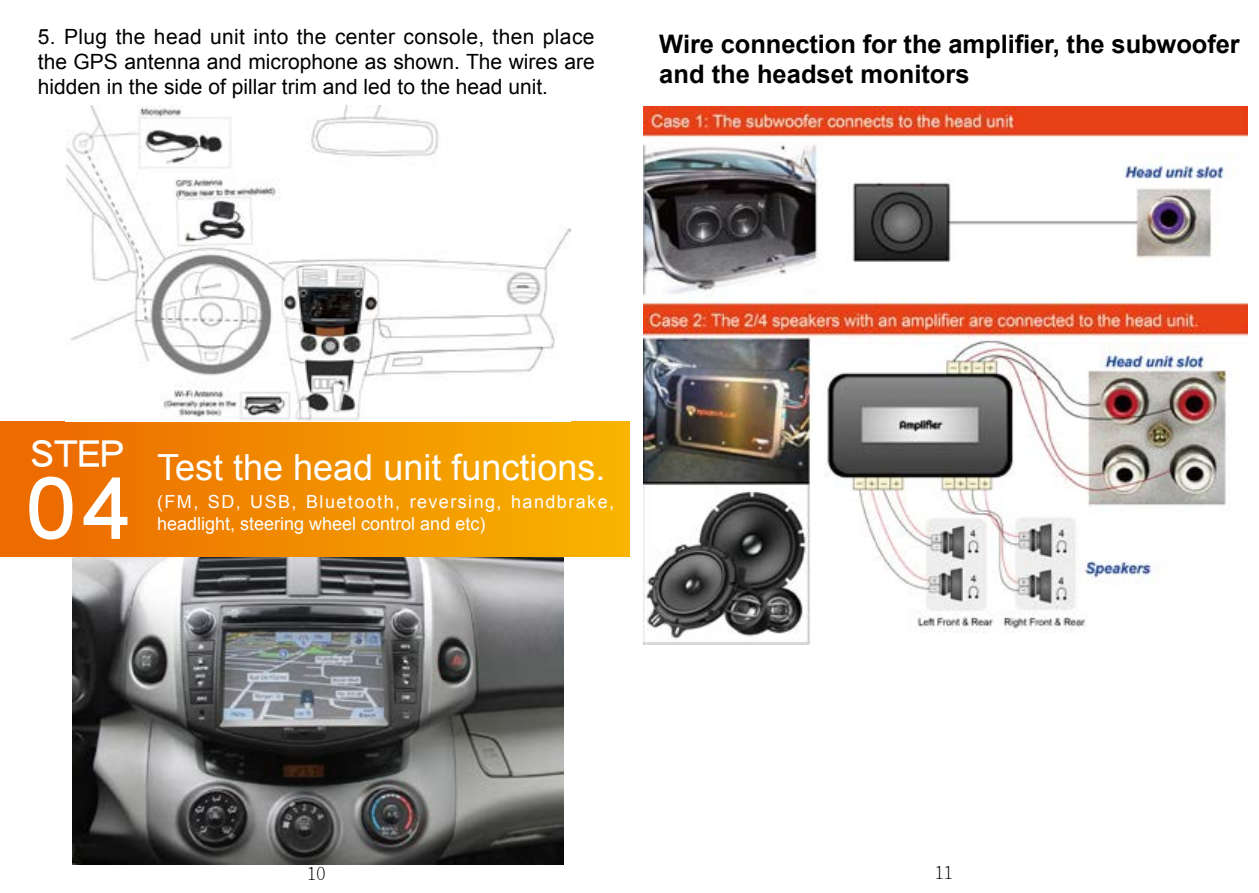
<style>
.page{position:relative;width:1259px;height:893px;background:#fff}
.page>*{position:absolute;margin:0;border:0;box-sizing:border-box;transform-origin:0 0}
.t1{font:84px "Li Hei Pro";color:#fff}
.t2{font:36px "Arial";color:#fff}
.t3{font:36px "Li Hei Pro";color:#fff}
.t4{font:700 25.5px/30.6px "Arial";letter-spacing:-.005em;color:#000}
.t5{font:21px/25.2px "Arial";color:#000;text-align:justify}
.t6{font:18px/21.6px "Arial";color:#fff}
.t7{font:300 18px "Adobe Ming Std";color:#000}
</style>
<div class="page">
<img style="left:72px;top:557px;width:492px;height:307px">
<div style="left:0;top:421px;width:629px;height:136px;background:linear-gradient(to right,#ec6600,#f8b500)"></div>
<img style="left:643px;top:106px;width:604px;height:539px">
<img style="left:66px;top:105px;width:504px;height:316px">
<p class="t5" style="left:38px;top:24px;width:558px">5. Plug the head unit into the center console, then place the GPS antenna and microphone as shown. The wires are hidden in the side of pillar trim and led to the head unit.</p>
<p class="t4" style="left:659px;top:29px;width:582px">Wire connection for the amplifier, the subwoofer and the headset monitors</p>
<h2 class="t3" style="left:30px;top:436px;width:96px">STEP</h2>
<h1 class="t1" style="left:24px;top:467px;width:111px">04</h1>
<h2 class="t2" style="left:157px;top:444px;width:450px">Test the head unit functions.</h2>
<p class="t6" style="left:157px;top:491px;width:458px">(FM, SD, USB, Bluetooth, reversing, handbrake, headlight, steering wheel control and etc)</p>
<p class="t7" style="left:307px;top:864px;width:20px">10</p>
<p class="t7" style="left:935px;top:862px;width:20px">11</p>
</div>
